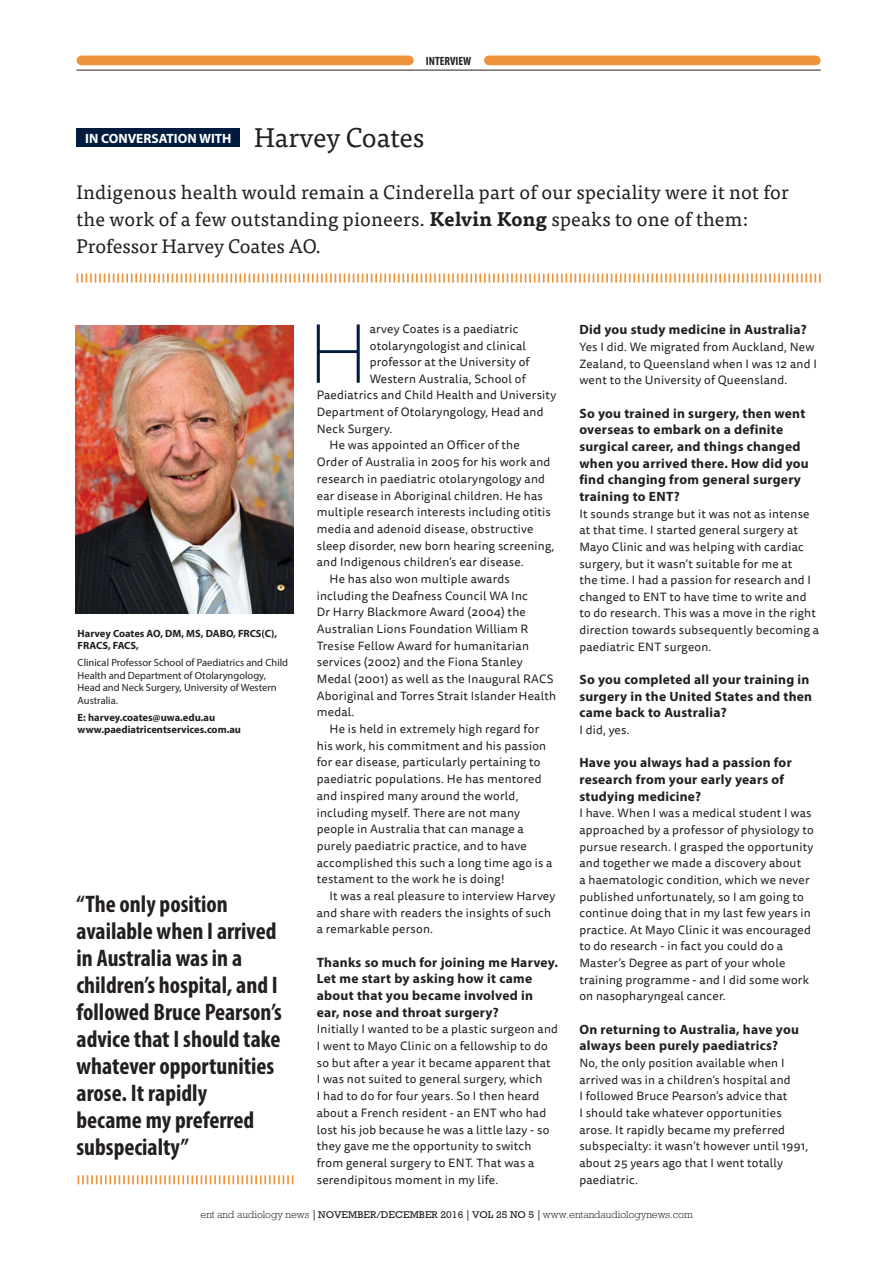
<style>
.page{position:relative;width:893px;height:1263px;background:#fff}
.page>*{position:absolute;margin:0;border:0;box-sizing:border-box;transform-origin:0 0}
.t1{font:300 expanded 79.65px "Europa SB";color:#001b3e}
.Feature_Headline{font:27px "Tisa Pro";color:#231f20}
.Feature_Quote{font:700 condensed 24px/27px "Myriad Pro";color:#231f20}
.Feature_Standfirst{font:19.5px/27px "Tisa Pro";letter-spacing:.01em;color:#231f20}
.Interview_Questions{font:700 13.5px/16.6px "Myriad Pro";letter-spacing:.02em;color:#231f20}
.Feature_Author{font:700 13.5px "Myriad Pro";color:#fff}
.Feature_No_Indent{font:12px/16.6px "Tisa Sans Pro";letter-spacing:.02em;color:#231f20}
.Feature_Body{font:12px/16.6px "Tisa Sans Pro";letter-spacing:.02em;color:#231f20}
.t2{font:700 condensed 12px "Myriad Pro";color:#231f20}
.ENT_Author_body{font:10.5px/12.6px "Myriad Pro";color:#231f20}
.ENT_Author_contact{font:700 10.5px/12.6px "Myriad Pro";color:#231f20}
.t3{font:300 10.5px "Rockwell";color:#231f20}
.s1{font-weight:700}
.s2{font-family:"Adobe Caslon Pro";font-weight:700}
.s3{font-weight:400;font-size:10.05px}
</style>
<div class="page">
<svg style="left:77px;top:274px;width:744px;height:9px"></svg>
<div style="left:77px;top:128px;width:163px;height:19px;background:#001b3e"></div>
<img style="left:75px;top:325px;width:218px;height:288px">
<svg style="left:78px;top:1175px;width:215px;height:9px"></svg>
<hr style="left:77px;top:70px;width:744px;height:1px;background:#231f20">
<div style="left:81px;top:56px;width:328px;height:9px;background:#ef943a"></div>
<div style="left:489px;top:56px;width:327px;height:9px;background:#ef943a"></div>
<p class="t2" style="left:426px;top:53px;width:47px">INTERVIEW</p>
<p class="Feature_Author" style="left:85px;top:129px;width:148px">IN CONVERSATION WITH</p>
<p class="Feature_Headline" style="left:254px;top:118px;width:172px">Harvey Coates</p>
<p class="Feature_Standfirst" style="left:77px;top:177px;width:714px">Indigenous health would remain a Cinderella part of our speciality were it not for the work of a few outstanding pioneers. <span class="s1">Kelvin Kong</span> speaks to one of them:<br>Professor Harvey Coates AO.</p>
<p class="ENT_Author_contact" style="left:78px;top:626px;width:201px">Harvey Coates AO, DM, MS, DABO, FRCS(C),<br>FRACS, FACS,</p>
<p class="ENT_Author_body" style="left:78px;top:656px;width:212px">Clinical Professor School of Paediatrics and Child Health and Department of Otolaryngology, Head and Neck Surgery, University of Western Australia.</p>
<p class="ENT_Author_contact" style="left:78px;top:711px;width:165px">E: harvey.coates@uwa.edu.au www.paediatricentservices.com.au</p>
<p class="Feature_Quote" style="left:77px;top:889px;width:207px">“The only position available when I arrived in Australia was in a children’s hospital, and I followed Bruce Pearson’s advice that I should take whatever opportunities arose. It rapidly<br>became my preferred subspecialty”</p>
<p class="t1" style="left:308px;top:309px;width:61px">H</p>
<p class="Feature_No_Indent" style="left:370px;top:321px;width:150px">arvey Coates is a paediatric</p>
<p class="Feature_No_Indent" style="left:370px;top:338px;width:158px">otolaryngologist and clinical</p>
<p class="Feature_No_Indent" style="left:370px;top:354px;width:161px">professor at the University of</p>
<p class="Feature_No_Indent" style="left:370px;top:371px;width:157px">Western Australia, School of</p>
<p class="Feature_No_Indent" style="left:317px;top:387px;width:241px">Paediatrics and Child Health and University</p>
<p class="Feature_No_Indent" style="left:317px;top:404px;width:228px">Department of Otolaryngology, Head and</p>
<p class="Feature_No_Indent" style="left:317px;top:421px;width:77px">Neck Surgery.</p>
<p class="Feature_Body" style="left:317px;top:437px;width:239px;text-indent:13px">He was appointed an Officer of the Order of Australia in 2005 for his work and research in paediatric otolaryngology and ear disease in Aboriginal children. He has multiple research interests including otitis media and adenoid disease, obstructive sleep disorder, new born hearing screening, and Indigenous children’s ear disease.</p>
<p class="Feature_Body" style="left:317px;top:571px;width:241px;text-indent:13px">He has also won multiple awards including the Deafness Council WA Inc<br>Dr Harry Blackmore Award (2004) the Australian Lions Foundation William R Tresise Fellow Award for humanitarian services (2002) and the Fiona Stanley Medal (2001) as well as the Inaugural RACS Aboriginal and Torres Strait Islander Health medal.</p>
<p class="Feature_Body" style="left:317px;top:721px;width:237px;text-indent:13px">He is held in extremely high regard for his work, his commitment and his passion for ear disease, particularly pertaining to paediatric populations. He has mentored and inspired many around the world, including myself. There are not many people in Australia that can manage a purely paediatric practice, and to have accomplished this such a long time ago is a testament to the work he is doing!</p>
<p class="Feature_Body" style="left:317px;top:888px;width:240px;text-indent:13px">It was a real pleasure to interview Harvey and share with readers the insights of such a remarkable person.</p>
<p class="Interview_Questions" style="left:317px;top:953px;width:243px">Thanks so much for joining me Harvey.<br>Let me start by asking how it came about that you became involved in ear, nose and throat surgery?</p>
<p class="Feature_No_Indent" style="left:317px;top:1021px;width:243px">Initially I wanted to be a plastic surgeon and I went to Mayo Clinic on a fellowship to do so but after a year it became apparent that<br>I was not suited to general surgery, which<br>I had to do for four years. So I then heard about a French resident - an ENT who had lost his job because he was a little lazy - so they gave me the opportunity to switch from general surgery to ENT. That was a serendipitous moment in my life.</p>
<p class="Interview_Questions" style="left:579px;top:321px;width:229px">Did you study medicine in Australia?</p>
<p class="Feature_No_Indent" style="left:579px;top:339px;width:239px">Yes I did. We migrated from Auckland, New<br>Zealand, to Queensland when I was 12 and I went to the University of Queensland.</p>
<p class="Interview_Questions" style="left:579px;top:404px;width:231px">So you trained in surgery, then went overseas to embark on a definite surgical career, and things changed when you arrived there. How did you find changing from general surgery training to ENT?</p>
<p class="Feature_No_Indent" style="left:579px;top:505px;width:241px">It sounds strange but it was not as intense at that time. I started general surgery at Mayo Clinic and was helping with cardiac surgery, but it wasn’t suitable for me at<br>the time. I had a passion for research and I changed to ENT to have time to write and to do research. This was a move in the right direction towards subsequently becoming a paediatric ENT surgeon.</p>
<p class="Interview_Questions" style="left:579px;top:671px;width:234px">So you completed all your training in surgery in the United States and then came back to Australia?</p>
<p class="Feature_No_Indent" style="left:579px;top:722px;width:52px">I did, yes.</p>
<p class="Interview_Questions" style="left:579px;top:754px;width:214px">Have you always had a passion for research from your early years of studying medicine?</p>
<p class="Feature_No_Indent" style="left:579px;top:805px;width:236px">I have. When I was a medical student I was approached by a professor of physiology to pursue research. I grasped the opportunity and together we made a discovery about<br>a haematologic condition, which we never published unfortunately, so I am going to continue doing that in my last few years in practice. At Mayo Clinic it was encouraged to do research - in fact you could do a Master’s Degree as part of your whole training programme - and I did some work on nasopharyngeal cancer.</p>
<p class="Interview_Questions" style="left:579px;top:1020px;width:221px">On returning to Australia, have you always been purely paediatrics?</p>
<p class="Feature_No_Indent" style="left:579px;top:1055px;width:230px">No, the only position available when I arrived was in a children’s hospital and<br>I followed Bruce Pearson’s advice that<br>I should take whatever opportunities arose. It rapidly became my preferred subspecialty: it wasn’t however until 1991, about 25 years ago that I went totally paediatric.</p>
<p class="t3" style="left:201px;top:1208px;width:494px">ent and audiology news <span class="s2">|</span> <span class="s3">NOVEMBER/DECEMBER 2016</span> <span class="s2">|</span> <span class="s3">VOL 25 NO 5</span> <span class="s2">|</span> www.entandaudiologynews.com</p>
</div>
